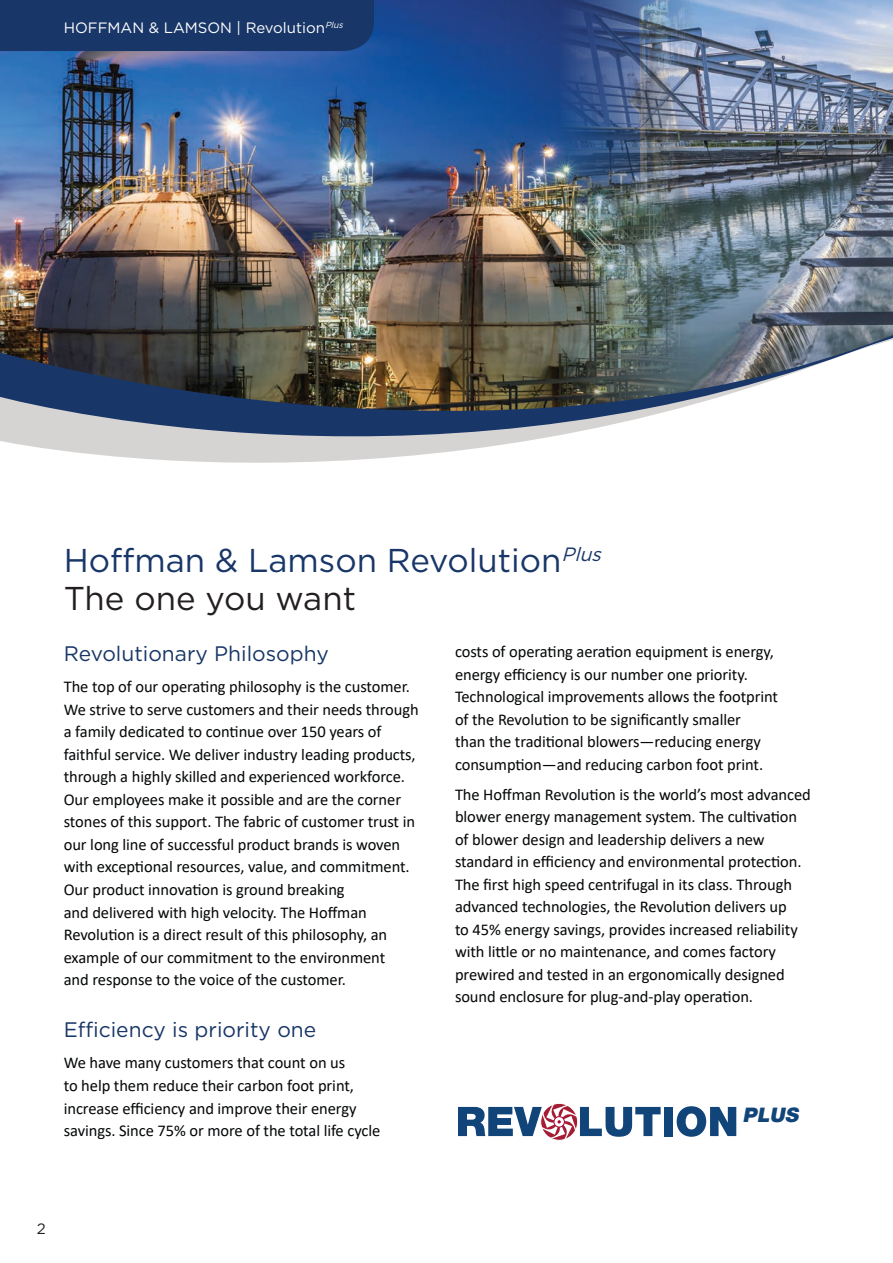
<style>
.page{position:relative;width:893px;height:1263px;background:#fff}
.page>*{position:absolute;margin:0;border:0;box-sizing:border-box;transform-origin:0 0}
.Pull_quote__white_19{font:33px/37.5px "Gotham";color:#183667}
.t1{font:21px "Gotham";color:#183667}
.t2{font:italic 900 20.1px "Helvetica Neue LT Std";color:#114478}
.gara_body_copy{font:16.5px/22.5px "Calibri";letter-spacing:-.005em;color:#040607}
.t3{font:15px "Gotham";color:#fff}
.t4{font:15px "Gotham";color:#231f20}
.s1{color:#231f20}
</style>
<div class="page">
<img style="left:0;top:0;width:555px;height:172px">
<img style="left:555px;top:0;width:338px;height:172px">
<img style="left:0;top:172px;width:893px;height:291px">
<div style="left:0;top:0;width:374px;height:51px;background:#183667"></div>
<div style="left:664px;top:1107px;width:9px;height:29px;background:#114478"></div>
<svg style="left:677px;top:1106px;width:59px;height:31px"></svg>
<svg style="left:458px;top:1103px;width:203px;height:37px"></svg>
<p class="t3" style="left:64px;top:18px;width:284px">HOFFMAN &amp; LAMSON | Revolution<sup>Plus</sup></p>
<p class="Pull_quote__white_19" style="left:64px;top:541px;width:545px">Hoffman &amp; Lamson Revolution<sup>Plus<br></sup><span class="s1">The one you want</span></p>
<p class="t1" style="left:64px;top:640px;width:267px">Revolutionary Philosophy</p>
<p class="gara_body_copy" style="left:64px;top:675px;width:357px">The top of our operating philosophy is the customer.<br>We strive to serve customers and their needs through a family dedicated to continue over 150 years of faithful service. We deliver industry leading products, through a highly skilled and experienced workforce.<br>Our employees make it possible and are the corner stones of this support. The fabric of customer trust in our long line of successful product brands is woven with exceptional resources, value, and commitment.<br>Our product innovation is ground breaking<br>and delivered with high velocity. The Hoffman Revolution is a direct result of this philosophy, an example of our commitment to the environment<br>and response to the voice of the customer.</p>
<p class="t1" style="left:64px;top:1016px;width:254px">Efficiency is priority one</p>
<p class="gara_body_copy" style="left:64px;top:1051px;width:318px">We have many customers that count on us<br>to help them reduce their carbon foot print, increase efficiency and improve their energy savings. Since 75% or more of the total life cycle</p>
<p class="gara_body_copy" style="left:455px;top:640px;width:325px">costs of operating aeration equipment is energy, energy efficiency is our number one priority.<br>Technological improvements allows the footprint of the Revolution to be significantly smaller<br>than the traditional blowers—reducing energy consumption—and reducing carbon foot print.</p>
<p class="gara_body_copy" style="left:455px;top:782px;width:357px">The Hoffman Revolution is the world’s most advanced blower energy management system. The cultivation of blower design and leadership delivers a new standard in efficiency and environmental protection.<br>The first high speed centrifugal in its class. Through advanced technologies, the Revolution delivers up<br>to 45% energy savings, provides increased reliability with little or no maintenance, and comes factory prewired and tested in an ergonomically designed sound enclosure for plug-and-play operation.</p>
<p class="t2" style="left:743px;top:1102px;width:61px">PLUS</p>
<p class="t4" style="left:37px;top:1219px;width:10px">2</p>
</div>
